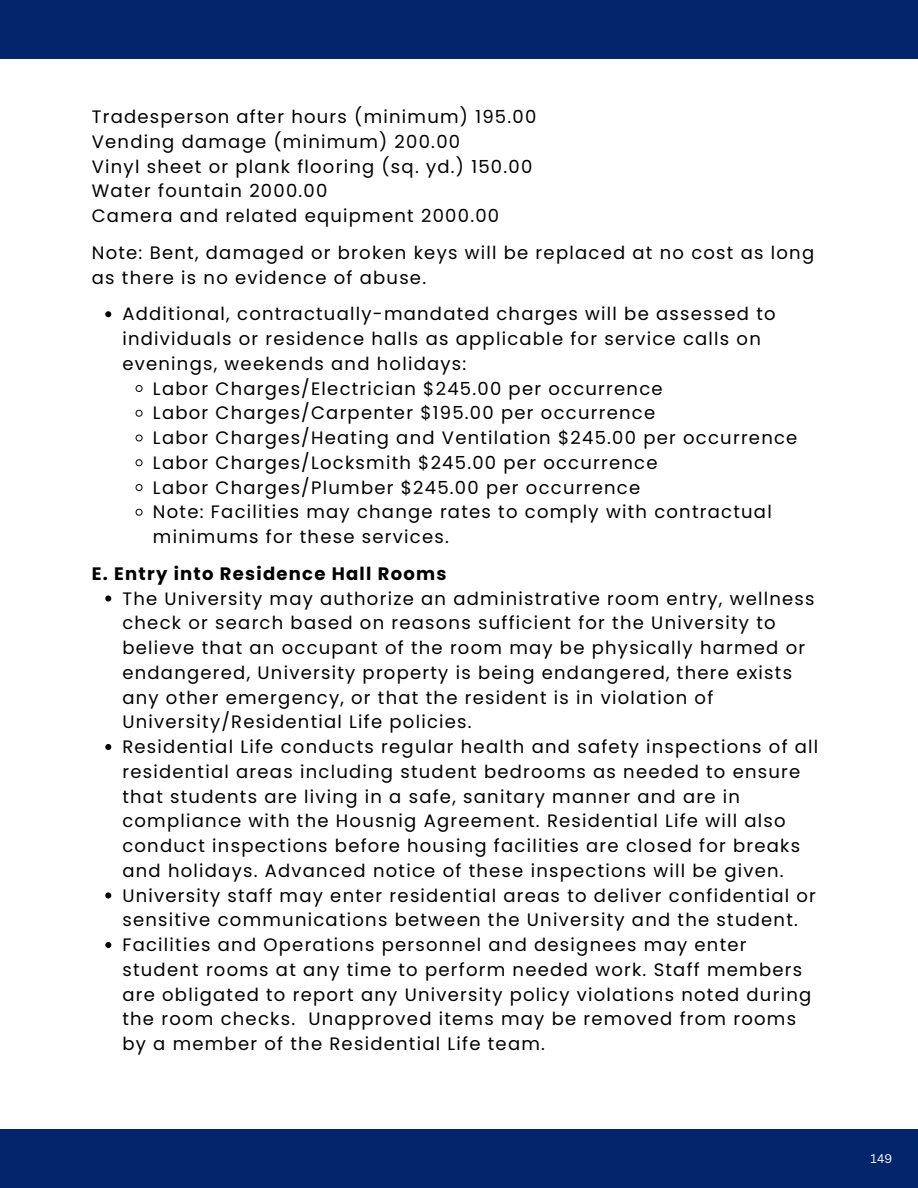
<style>
.page{position:relative;width:918px;height:1188px;background:#fff}
.page>*{position:absolute;margin:0;border:0;box-sizing:border-box;transform-origin:0 0}
.t1{font:18px/24.8px "Poppins";letter-spacing:.07em;color:#000}
.t2{font:700 18px "Poppins";letter-spacing:.07em;color:#000}
.t3{font:12.15px "Canva Sans";color:#fff}
</style>
<div class="page">
<svg style="left:105px;top:311px;width:6px;height:6px"></svg>
<svg style="left:135px;top:385px;width:8px;height:7px"></svg>
<svg style="left:135px;top:409px;width:8px;height:8px"></svg>
<svg style="left:135px;top:434px;width:8px;height:8px"></svg>
<svg style="left:135px;top:459px;width:8px;height:8px"></svg>
<svg style="left:135px;top:484px;width:8px;height:7px"></svg>
<svg style="left:135px;top:508px;width:8px;height:8px"></svg>
<svg style="left:105px;top:596px;width:6px;height:6px"></svg>
<svg style="left:105px;top:744px;width:6px;height:6px"></svg>
<svg style="left:105px;top:893px;width:6px;height:6px"></svg>
<svg style="left:105px;top:942px;width:6px;height:6px"></svg>
<div style="left:0;top:0;width:918px;height:59px;background:#03256c"></div>
<div style="left:0;top:1129px;width:918px;height:59px;background:#03256c"></div>
<h2 class="t1" style="left:92px;top:104px;width:446px">Tradesperson after hours (minimum) 195.00<br>Vending damage (minimum) 200.00<br>Vinyl sheet or plank flooring (sq. yd.) 150.00<br>Water fountain 2000.00<br>Camera and related equipment 2000.00</h2>
<h2 class="t1" style="left:92px;top:240px;width:724px">Note: Bent, damaged or broken keys will be replaced at no cost as long as there is no evidence of abuse.</h2>
<p class="t1" style="left:122px;top:302px;width:655px">Additional, contractually-mandated charges will be assessed to individuals or residence halls as applicable for service calls on evenings, weekends and holidays:</p>
<p class="t1" style="left:153px;top:376px;width:511px">Labor Charges/Electrician $245.00 per occurrence</p>
<p class="t1" style="left:153px;top:401px;width:504px">Labor Charges/Carpenter $195.00 per occurrence</p>
<p class="t1" style="left:153px;top:425px;width:646px">Labor Charges/Heating and Ventilation $245.00 per occurrence</p>
<p class="t1" style="left:153px;top:450px;width:506px">Labor Charges/Locksmith $245.00 per occurrence</p>
<p class="t1" style="left:153px;top:475px;width:489px">Labor Charges/Plumber $245.00 per occurrence</p>
<p class="t1" style="left:153px;top:500px;width:620px">Note: Facilities may change rates to comply with contractual minimums for these services.</p>
<h1 class="t2" style="left:92px;top:561px;width:356px">E. Entry into Residence Hall Rooms</h1>
<p class="t1" style="left:122px;top:586px;width:694px">The University may authorize an administrative room entry, wellness check or search based on reasons sufficient for the University to believe that an occupant of the room may be physically harmed or endangered, University property is being endangered, there exists any other emergency, or that the resident is in violation of University/Residential Life policies.</p>
<p class="t1" style="left:122px;top:734px;width:698px">Residential Life conducts regular health and safety inspections of all residential areas including student bedrooms as needed to ensure that students are living in a safe, sanitary manner and are in compliance with the Housnig Agreement. Residential Life will also conduct inspections before housing facilities are closed for breaks and holidays. Advanced notice of these inspections will be given.</p>
<p class="t1" style="left:122px;top:883px;width:695px">University staff may enter residential areas to deliver confidential or sensitive communications between the University and the student.</p>
<p class="t1" style="left:122px;top:932px;width:690px">Facilities and Operations personnel and designees may enter student rooms at any time to perform needed work. Staff members are obligated to report any University policy violations noted during the room checks. Unapproved items may be removed from rooms by a member of the Residential Life team.</p>
<p class="t3" style="left:871px;top:1150px;width:23px">149</p>
</div>
